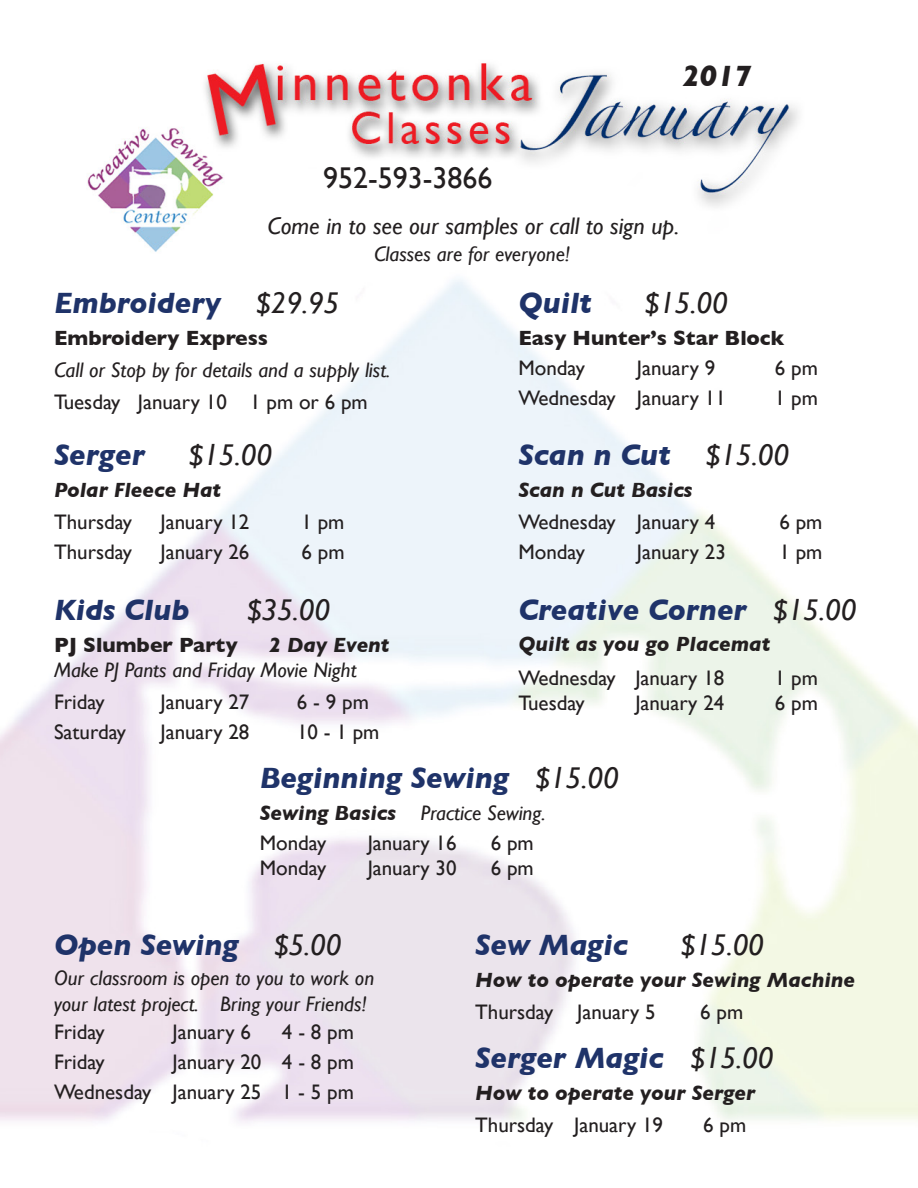
<style>
.page{position:relative;width:918px;height:1188px;background:#fff}
.page>*{position:absolute;margin:0;border:0;box-sizing:border-box;transform-origin:0 0}
.t1{font:italic 700 30px "Gill Sans";color:#1f3369}
.t2{font:italic 30px "Gill Sans";color:#231f20}
.t3{font:30px "Gill Sans";color:#231f20}
.t4{font:italic 700 30px "Gill Sans";color:#231f20}
.t5{font:italic 24px "Gill Sans";color:#231f20}
.t6{font:21px/30px "Gill Sans";color:#231f20;text-align:right}
.t7{font:italic 21px/25.2px "Gill Sans";color:#231f20}
.t8{font:italic 700 21px "Gill Sans";color:#231f20}
.t9{font:700 21px "Gill Sans";color:#231f20}
.s1{font-weight:400;color:#231f20}
.s2{font-weight:700}
</style>
<div class="page">
<img style="left:0;top:63px;width:918px;height:1060px">
<p class="t4" style="left:682px;top:59px;width:71px">2017</p>
<p class="t3" style="left:323px;top:160px;width:171px">952-593-3866</p>
<p class="t5" style="left:267px;top:212px;width:413px">Come in to see our samples or call to sign up.</p>
<p class="t7" style="left:374px;top:242px;width:198px">Classes are for everyone!</p>
<p class="t1" style="left:54px;top:285px;width:287px">Embroidery <span class="s1">$29.95</span></p>
<p class="t1" style="left:518px;top:285px;width:75px">Quilt</p>
<p class="t2" style="left:644px;top:286px;width:85px">$15.00</p>
<p class="t9" style="left:54px;top:326px;width:216px">Embroidery Express</p>
<p class="t7" style="left:54px;top:357px;width:338px">Call or Stop by for details and a supply list.</p>
<p class="t9" style="left:518px;top:326px;width:267px">Easy Hunter’s Star Block</p>
<p class="t6" style="left:518px;top:353px;width:68px">Monday</p>
<p class="t6" style="left:637px;top:353px;width:80px">January 9</p>
<p class="t6" style="left:775px;top:353px;width:45px">6 pm</p>
<p class="t6" style="left:54px;top:387px;width:315px">Tuesday January 10 1 pm or 6 pm</p>
<p class="t6" style="left:518px;top:383px;width:209px">Wednesday January 11</p>
<p class="t6" style="left:775px;top:383px;width:45px">1 pm</p>
<p class="t1" style="left:54px;top:437px;width:92px">Serger</p>
<p class="t2" style="left:189px;top:438px;width:85px">$15.00</p>
<p class="t1" style="left:518px;top:437px;width:272px">Scan n Cut <span class="s1">$15.00</span></p>
<p class="t8" style="left:54px;top:477px;width:169px">Polar Fleece Hat</p>
<p class="t6" style="left:54px;top:506px;width:80px">Thursday</p>
<p class="t6" style="left:160px;top:506px;width:90px">January 12</p>
<p class="t6" style="left:301px;top:506px;width:45px">1 pm</p>
<p class="t6" style="left:54px;top:536px;width:80px">Thursday</p>
<p class="t6" style="left:160px;top:536px;width:90px">January 26</p>
<p class="t6" style="left:302px;top:536px;width:45px">6 pm</p>
<p class="t8" style="left:518px;top:477px;width:176px">Scan n Cut Basics</p>
<p class="t6" style="left:518px;top:506px;width:198px">Wednesday January 4</p>
<p class="t6" style="left:779px;top:506px;width:45px">6 pm</p>
<p class="t6" style="left:518px;top:536px;width:68px">Monday</p>
<p class="t6" style="left:637px;top:536px;width:90px">January 23</p>
<p class="t6" style="left:779px;top:536px;width:45px">1 pm</p>
<p class="t1" style="left:54px;top:592px;width:137px">Kids Club</p>
<p class="t2" style="left:247px;top:593px;width:85px">$35.00</p>
<p class="t1" style="left:518px;top:592px;width:339px">Creative Corner <span class="s1">$15.00</span></p>
<p class="t7" style="left:54px;top:632px;width:337px;text-indent:215px"><span class="s2">2 Day Event<br></span>Make PJ Pants and Friday Movie Night</p>
<p class="t6" style="left:54px;top:687px;width:52px">Friday</p>
<p class="t6" style="left:160px;top:687px;width:90px">January 27</p>
<p class="t6" style="left:297px;top:687px;width:73px">6 - 9 pm</p>
<p class="t6" style="left:54px;top:717px;width:74px">Saturday</p>
<p class="t6" style="left:160px;top:717px;width:90px">January 28</p>
<p class="t6" style="left:297px;top:717px;width:84px">10 - 1 pm</p>
<p class="t9" style="left:54px;top:632px;width:185px">PJ Slumber Party</p>
<p class="t8" style="left:518px;top:631px;width:253px">Quilt as you go Placemat</p>
<p class="t6" style="left:518px;top:663px;width:207px">Wednesday January 18</p>
<p class="t6" style="left:775px;top:663px;width:45px">1 pm</p>
<p class="t6" style="left:518px;top:688px;width:68px">Tuesday</p>
<p class="t6" style="left:635px;top:688px;width:90px">January 24</p>
<p class="t6" style="left:775px;top:688px;width:45px">6 pm</p>
<p class="t1" style="left:260px;top:760px;width:360px">Beginning Sewing <span class="s1">$15.00</span></p>
<p class="t7" style="left:260px;top:801px;width:287px"><span class="s2">Sewing Basics</span> Practice Sewing.</p>
<p class="t6" style="left:260px;top:828px;width:68px">Monday</p>
<p class="t6" style="left:368px;top:828px;width:90px">January 16</p>
<p class="t6" style="left:491px;top:828px;width:45px">6 pm</p>
<p class="t6" style="left:260px;top:853px;width:68px">Monday</p>
<p class="t6" style="left:368px;top:853px;width:90px">January 30</p>
<p class="t6" style="left:491px;top:853px;width:45px">6 pm</p>
<p class="t1" style="left:54px;top:927px;width:289px">Open Sewing <span class="s1">$5.00</span></p>
<p class="t7" style="left:54px;top:966px;width:322px">Our classroom is open to you to work on your latest project. Bring your Friends!</p>
<p class="t6" style="left:54px;top:1016px;width:52px">Friday</p>
<p class="t6" style="left:173px;top:1016px;width:80px">January 6</p>
<p class="t6" style="left:282px;top:1016px;width:73px">4 - 8 pm</p>
<p class="t6" style="left:54px;top:1046px;width:52px">Friday</p>
<p class="t6" style="left:54px;top:1046px;width:301px">January 20 4 - 8 pm<br>Wednesday January 25 1 - 5 pm</p>
<p class="t1" style="left:475px;top:927px;width:154px">Sew Magic</p>
<p class="t2" style="left:680px;top:928px;width:85px">$15.00</p>
<p class="t8" style="left:475px;top:967px;width:382px">How to operate your Sewing Machine</p>
<p class="t6" style="left:475px;top:996px;width:182px">Thursday January 5</p>
<p class="t6" style="left:700px;top:996px;width:45px">6 pm</p>
<p class="t1" style="left:475px;top:1041px;width:300px">Serger Magic <span class="s1">$15.00</span></p>
<p class="t8" style="left:475px;top:1081px;width:282px">How to operate your Serger</p>
<p class="t6" style="left:475px;top:1110px;width:189px">Thursday January 19</p>
<p class="t6" style="left:703px;top:1110px;width:45px">6 pm</p>
</div>
